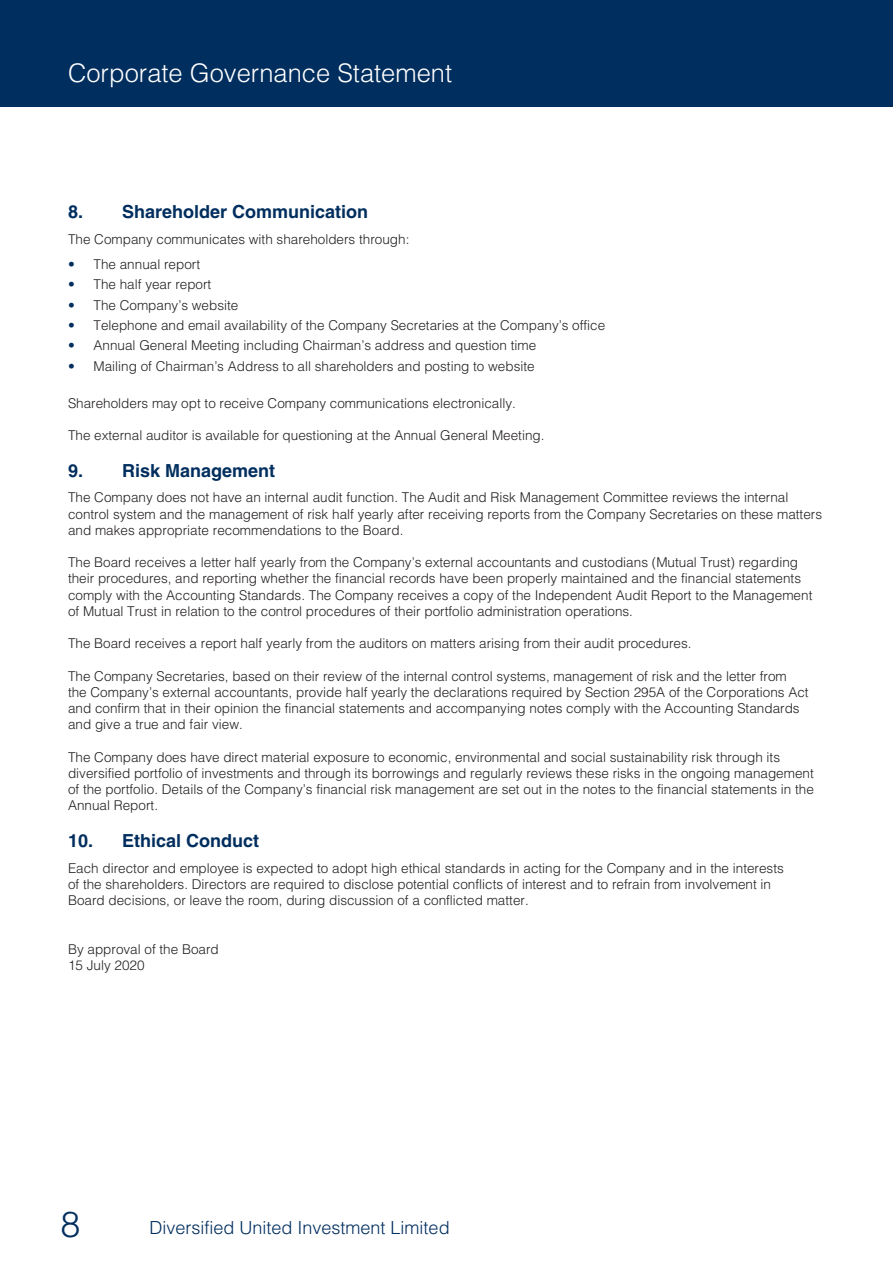
<style>
.page{position:relative;width:893px;height:1263px;background:#fff}
.page>*{position:absolute;margin:0;border:0;box-sizing:border-box;transform-origin:0 0}
.t1{font:300 36px "Helvetica";color:#002e5e}
.t2{font:300 25.5px "Helvetica";color:#fff}
.t3{font:700 18px "Helvetica";color:#002e5e}
.t4{font:300 18px "Helvetica";color:#002e5e}
.t5{font:300 13.5px/16.2px "Helvetica";color:#231f20}
.s1{color:#002e5e}
</style>
<div class="page">
<div style="left:0;top:0;width:893px;height:106px;background:#002e5e"></div>
<h2 class="t2" style="left:68px;top:51px;width:386px">Corporate Governance Statement</h2>
<h3 class="t3" style="left:68px;top:201px;width:302px">8. Shareholder Communication</h3>
<p class="t5" style="left:68px;top:230px;width:343px">The Company communicates with shareholders through:</p>
<p class="t5" style="left:68px;top:255px;width:134px"><span class="s1">•</span> The annual report</p>
<p class="t5" style="left:68px;top:275px;width:145px"><span class="s1">•</span> The half year report</p>
<p class="t5" style="left:68px;top:296px;width:172px"><span class="s1">•</span> The Company’s website</p>
<p class="t5" style="left:68px;top:316px;width:539px"><span class="s1">•</span> Telephone and email availability of the Company Secretaries at the Company’s office</p>
<p class="t5" style="left:68px;top:337px;width:470px"><span class="s1">•</span> Annual General Meeting including Chairman’s address and question time</p>
<p class="t5" style="left:68px;top:357px;width:468px"><span class="s1">•</span> Mailing of Chairman’s Address to all shareholders and posting to website</p>
<p class="t5" style="left:68px;top:394px;width:449px">Shareholders may opt to receive Company communications electronically.</p>
<p class="t5" style="left:68px;top:426px;width:478px">The external auditor is available for questioning at the Annual General Meeting.</p>
<h3 class="t3" style="left:68px;top:460px;width:209px">9. Risk Management</h3>
<p class="t5" style="left:68px;top:489px;width:756px">The Company does not have an internal audit function. The Audit and Risk Management Committee reviews the internal control system and the management of risk half yearly after receiving reports from the Company Secretaries on these matters and makes appropriate recommendations to the Board.</p>
<p class="t5" style="left:68px;top:553px;width:746px">The Board receives a letter half yearly from the Company’s external accountants and custodians (Mutual Trust) regarding their procedures, and reporting whether the financial records have been properly maintained and the financial statements comply with the Accounting Standards. The Company receives a copy of the Independent Audit Report to the Management of Mutual Trust in relation to the control procedures of their portfolio administration operations.</p>
<p class="t5" style="left:68px;top:634px;width:625px">The Board receives a report half yearly from the auditors on matters arising from their audit procedures.</p>
<p class="t5" style="left:68px;top:667px;width:742px">The Company Secretaries, based on their review of the internal control systems, management of risk and the letter from the Company’s external accountants, provide half yearly the declarations required by Section 295A of the Corporations Act and confirm that in their opinion the financial statements and accompanying notes comply with the Accounting Standards and give a true and fair view.</p>
<p class="t5" style="left:68px;top:748px;width:747px">The Company does have direct material exposure to economic, environmental and social sustainability risk through its diversified portfolio of investments and through its borrowings and regularly reviews these risks in the ongoing management of the portfolio. Details of the Company’s financial risk management are set out in the notes to the financial statements in the Annual Report.</p>
<h3 class="t3" style="left:68px;top:830px;width:193px">10. Ethical Conduct</h3>
<p class="t5" style="left:68px;top:859px;width:717px">Each director and employee is expected to adopt high ethical standards in acting for the Company and in the interests of the shareholders. Directors are required to disclose potential conflicts of interest and to refrain from involvement in<br>Board decisions, or leave the room, during discussion of a conflicted matter.</p>
<p class="t5" style="left:68px;top:940px;width:152px">By approval of the Board<br>15 July 2020</p>
<h1 class="t1" style="left:60px;top:1194px;width:22px">8</h1>
<h3 class="t4" style="left:150px;top:1212px;width:302px">Diversified United Investment Limited</h3>
</div>
